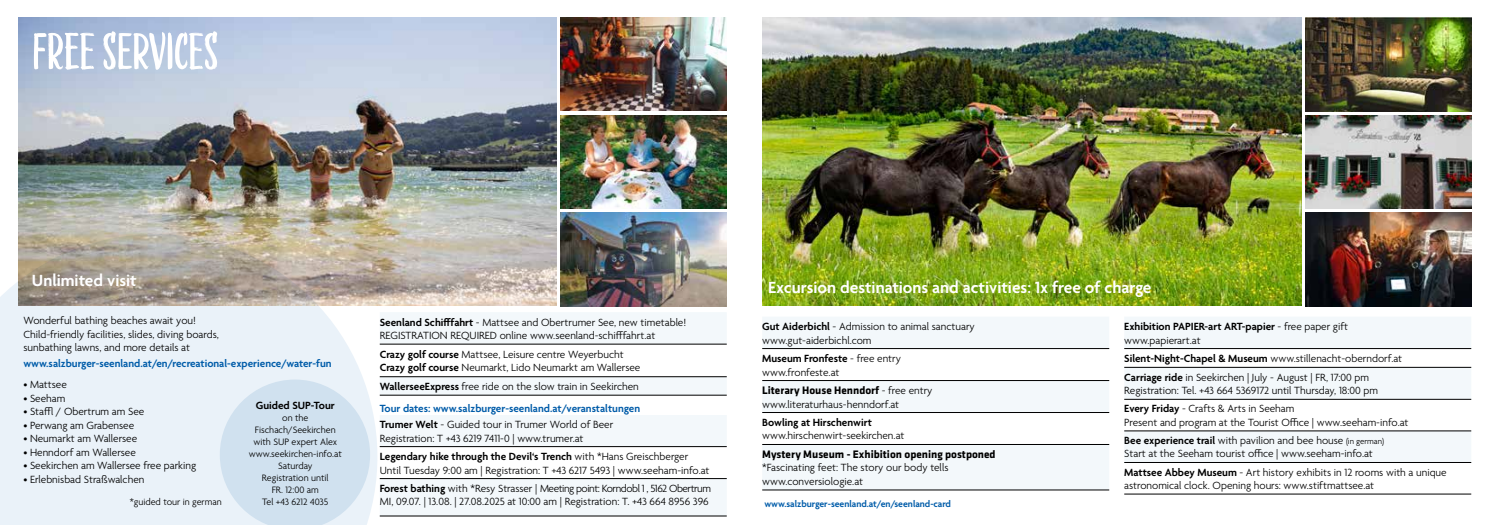
<style>
.page{position:relative;width:1489px;height:525px;background:#fff}
.page>*{position:absolute;margin:0;border:0;box-sizing:border-box;transform-origin:0 0}
.t1{font:55px "Liebe Doris";color:#fff}
.t2{font:600 17.5px "Agenda";color:#fff}
.t3{font:300 11.25px/13.5px "Agenda";color:#000}
.t4{font:600 11.25px "Agenda";color:#005ca9}
.t5{font:600 11.25px/13.5px "Agenda";color:#000}
.t6{font:700 11.25px "Klavika";color:#000}
.t7{font:300 10px/12px "Agenda";color:#000;text-align:center}
.t8{font:600 9.88px "Agenda";color:#005ca9}
.s1{font-weight:600}
.s2{font-family:"Agenda";font-weight:300}
.s3{font-weight:300}
.s4{font-size:8.75px}
</style>
<div class="page">
<img style="left:18px;top:18px;width:538px;height:287px">
<svg style="left:0;top:202px;width:409px;height:322px;background:#d6d6d4"></svg>
<svg style="left:220px;top:379px;width:150px;height:145px;background:#d5e4f0"></svg>
<img style="left:560px;top:18px;width:166px;height:93px">
<img style="left:560px;top:213px;width:166px;height:93px">
<img style="left:560px;top:115px;width:166px;height:93px">
<img style="left:762px;top:18px;width:539px;height:287px">
<img style="left:1305px;top:115px;width:165px;height:93px">
<img style="left:1305px;top:18px;width:165px;height:93px">
<img style="left:1305px;top:213px;width:165px;height:93px">
<svg style="left:762px;top:317px;width:347px;height:172px;fill:#f3f8fb"></svg>
<hr style="left:762px;top:412px;width:347px;height:1px;background:#000">
<hr style="left:762px;top:444px;width:347px;height:1px;background:#000">
<hr style="left:762px;top:489px;width:347px;height:1px;background:#000">
<hr style="left:762px;top:348px;width:347px;height:1px;background:#000">
<hr style="left:762px;top:380px;width:347px;height:1px;background:#000">
<svg style="left:380px;top:312px;width:346px;height:83px"></svg>
<hr style="left:380px;top:344px;width:346px;height:1px;background:#000">
<hr style="left:380px;top:376px;width:346px;height:1px;background:#000">
<hr style="left:380px;top:395px;width:346px;height:1px;background:#000">
<svg style="left:1124px;top:317px;width:346px;height:145px;fill:#f3f8fb"></svg>
<hr style="left:1124px;top:430px;width:346px;height:1px;background:#000">
<hr style="left:1124px;top:462px;width:346px;height:1px;background:#000">
<hr style="left:1124px;top:493px;width:346px;height:1px;background:#000">
<hr style="left:1124px;top:348px;width:346px;height:1px;background:#000">
<hr style="left:1124px;top:367px;width:346px;height:1px;background:#000">
<hr style="left:1124px;top:399px;width:346px;height:1px;background:#000">
<svg style="left:380px;top:415px;width:346px;height:100px;fill:#f3f8fb"></svg>
<hr style="left:380px;top:446px;width:346px;height:1px;background:#000">
<hr style="left:380px;top:478px;width:346px;height:1px;background:#000">
<hr style="left:380px;top:515px;width:346px;height:1px;background:#000">
<h1 class="t1" style="left:32px;top:18px;width:185px">FREE SERVICES</h1>
<h2 class="t2" style="left:32px;top:271px;width:106px">Unlimited visit</h2>
<p class="t3" style="left:23px;top:314px;width:197px">Wonderful bathing beaches await you!<br>Child-friendly facilities, slides, diving boards, sunbathing lawns, and more details at</p>
<p class="t4" style="left:23px;top:356px;width:310px">www.salzburger-seenland.at/en/recreational-experience/water-fun</p>
<p class="t3" style="left:23px;top:378px;width:45px">• Mattsee</p>
<p class="t3" style="left:23px;top:392px;width:44px">• Seeham</p>
<p class="t3" style="left:23px;top:405px;width:122px">• Staffl / Obertrum am See</p>
<p class="t3" style="left:23px;top:419px;width:112px">• Perwang am Grabensee</p>
<p class="t3" style="left:23px;top:432px;width:115px">• Neumarkt am Wallersee</p>
<p class="t3" style="left:23px;top:446px;width:114px">• Henndorf am Wallersee</p>
<p class="t3" style="left:23px;top:459px;width:174px">• Seekirchen am Wallersee free parking</p>
<p class="t3" style="left:23px;top:473px;width:122px">• Erlebnisbad Straßwalchen</p>
<p class="t5" style="left:256px;top:399px;width:80px">Guided SUP-Tour</p>
<p class="t7" style="left:249px;top:412px;width:95px">on the<br>Fischach/Seekirchen with SUP expert Alex www.seekirchen-info.at<br>Saturday<br>Registration until<br>FR. 12:00 am<br>Tel +43 6212 4035</p>
<p class="t7" style="left:130px;top:496px;width:93px">*guided tour in german</p>
<p class="t3" style="left:380px;top:316px;width:308px"><span class="s1">Seenland Schifffahrt</span> - Mattsee and Obertrumer See, new timetable!<br>REGISTRATION REQUIRED online www.seenland-schifffahrt.at</p>
<p class="t3" style="left:380px;top:348px;width:262px"><span class="s1">Crazy golf course</span> Mattsee, Leisure centre Weyerbucht<br><span class="s1">Crazy golf course</span> Neumarkt, Lido Neumarkt am Wallersee</p>
<p class="t3" style="left:380px;top:380px;width:261px"><span class="s1">WallerseeExpress</span> free ride on the slow train in Seekirchen</p>
<p class="t4" style="left:380px;top:402px;width:262px">Tour dates: www.salzburger-seenland.at/veranstaltungen</p>
<p class="t3" style="left:380px;top:418px;width:235px"><span class="s1">Trumer Welt</span> - Guided tour in Trumer World of Beer<br>Registration: T +43 6219 7411-0 | www.trumer.at</p>
<p class="t3" style="left:380px;top:450px;width:331px"><span class="s1">Legendary hike through the Devil‘s Trench</span> with *Hans Greischberger<br>Until Tuesday 9:00 am | Registration: T +43 6217 5493 | www.seeham-info.at</p>
<p class="t3" style="left:380px;top:481px;width:333px"><span class="s1">Forest bathing</span> with *Resy Strasser | Meeting point: Korndobl 1 , 5162 Obertrum<br>MI, 09.07. | 13.08. | 27.08.2025 at 10:00 am | Registration: T. +43 664 8956 396</p>
<h2 class="t2" style="left:768px;top:277px;width:385px">Excursion destinations and activities: 1x free of charge</h2>
<p class="t3" style="left:762px;top:320px;width:214px"><span class="s1">Gut Aiderbichl</span> - Admission to animal sanctuary www.gut-aiderbichl.com</p>
<p class="t3" style="left:762px;top:352px;width:140px"><span class="s1">Museum Fronfeste</span> - free entry www.fronfeste.at</p>
<p class="t6" style="left:762px;top:382px;width:172px">Literary House Henndorf <span class="s2">- free entry</span></p>
<p class="t3" style="left:762px;top:397px;width:138px">www.literaturhaus-henndorf.at</p>
<p class="t5" style="left:762px;top:416px;width:111px">Bowling at Hirschenwirt</p>
<p class="t3" style="left:762px;top:429px;width:144px">www.hirschenwirt-seekirchen.at</p>
<p class="t6" style="left:762px;top:446px;width:235px">Mystery Museum - Exhibition opening postponed</p>
<p class="t3" style="left:762px;top:461px;width:188px">*Fascinating feet: The story our body tells www.conversiologie.at</p>
<p class="t5" style="left:1124px;top:320px;width:225px">Exhibition PAPIER-art ART-papier <span class="s3">- free paper gift www.papierart.at</span></p>
<p class="t3" style="left:1124px;top:349px;width:279px;line-height:19.1px"><span class="s1">Silent-Night-Chapel &amp; Museum</span> www.stillenacht-oberndorf.at<br><span class="s1">Carriage ride</span> in Seekirchen | July - August | FR, 17:00 pm</p>
<p class="t3" style="left:1124px;top:382px;width:255px;line-height:18px">Registration: Tel. +43 664 5369172 until Thursday, 18:00 pm<br><span class="s1">Every Friday</span> - Crafts &amp; Arts in Seeham</p>
<p class="t3" style="left:1124px;top:414px;width:286px;line-height:18px">Present and program at the Tourist Office | www.seeham-info.at<br><span class="s1">Bee experience trail</span> with pavilion and bee house <span class="s4">(in german)</span></p>
<p class="t3" style="left:1124px;top:445px;width:324px;line-height:18px">Start at the Seeham tourist office | www.seeham-info.at<br><span class="s1">Mattsee Abbey Museum</span> - Art history exhibits in 12 rooms with a unique</p>
<p class="t3" style="left:1124px;top:479px;width:251px">astronomical clock. Opening hours: www.stiftmattsee.at</p>
<p class="t8" style="left:764px;top:498px;width:188px">www.salzburger-seenland.at/en/seenland-card</p>
</div>
